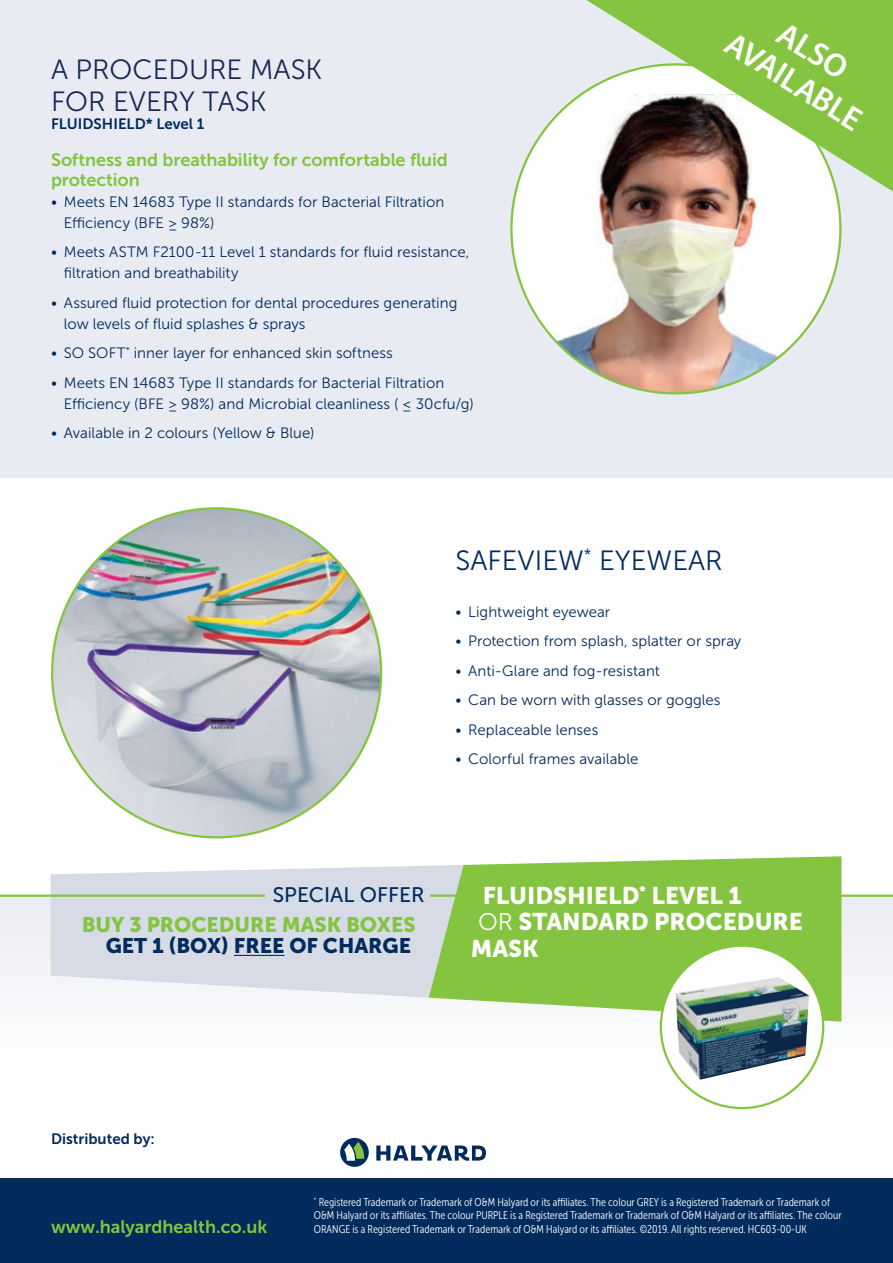
<style>
.page{position:relative;width:893px;height:1263px;background:#fff}
.page>*{position:absolute;margin:0;border:0;box-sizing:border-box;transform-origin:0 0}
.t1{font:600 33px "Myriad Pro";color:#fff}
.t2{font:27.75px/31.5px "Museo Sans 300";color:#172953}
.t3{font:27.75px "Museo Sans 300";color:#002b5c}
.t4{font:24px "Museo Sans 900";color:#fff}
.t5{font:21px "Museo Sans 500";color:#002b5c}
.t6{font:21px "Museo Sans 900";color:#84c440}
.t7{font:21px "Museo Sans 900";color:#002b5c}
.t8{font:18px/20.2px "Museo Sans 700";color:#84c440}
.t9{font:15px/21px "Museo Sans 300";letter-spacing:.005em;color:#002b5c}
.t10{font:15px "Museo Sans 700";color:#002b5c}
.t11{font:11.25px/13.5px "Museo Sans Cond 300";color:#fff}
.s1{font-family:"Museo Sans 300"}
</style>
<div class="page">
<div style="left:0;top:0;width:893px;height:478px;background:#e8ebf2"></div>
<img style="left:527px;top:125px;width:304px;height:268px">
<svg style="left:547px;top:0;width:346px;height:256px"></svg>
<img style="left:52px;top:508px;width:329px;height:329px;border-radius:164px">
<div style="left:0;top:1178px;width:893px;height:85px;background:#002b5c"></div>
<svg style="left:340px;top:1138px;width:29px;height:29px"></svg>
<svg style="left:344px;top:1142px;width:20px;height:19px"></svg>
<svg style="left:376px;top:1145px;width:110px;height:16px"></svg>
<div style="left:0;top:897px;width:893px;height:172px;background:#fafafc"></div>
<svg style="left:51px;top:865px;width:378px;height:133px;background:#dadfe8"></svg>
<svg style="left:429px;top:856px;width:412px;height:166px;background:#93ca5a"></svg>
<div style="left:661px;top:946px;width:162px;height:162px;background:#fff;border-radius:50%"></div>
<hr style="left:0;top:894px;width:893px;height:3px;background:#84c440">
<div style="left:265px;top:883px;width:164px;height:23px;background:#d6dbe6"></div>
<hr style="left:234px;top:955px;width:51px;height:1px;background:#002b5c">
<img style="left:675px;top:977px;width:134px;height:103px">
<h2 class="t2" style="left:51px;top:54px;width:273px">A PROCEDURE MASK<br>FOR EVERY TASK</h2>
<p class="t10" style="left:51px;top:115px;width:155px">FLUIDSHIELD* Level 1</p>
<p class="t8" style="left:51px;top:149px;width:398px">Softness and breathability for comfortable fluid protection</p>
<p class="t9" style="left:64px;top:191px;width:382px;text-indent:-13px">• Meets EN 14683 Type II standards for Bacterial Filtration<br>Efficiency (BFE ≥ 98%)</p>
<p class="t9" style="left:64px;top:242px;width:407px;text-indent:-13px">• Meets ASTM F2100-11 Level 1 standards for fluid resistance, filtration and breathability</p>
<p class="t9" style="left:64px;top:292px;width:395px;text-indent:-13px">• Assured fluid protection for dental procedures generating low levels of fluid splashes &amp; sprays</p>
<p class="t9" style="left:51px;top:343px;width:343px">• SO SOFT<sup>*</sup> inner layer for enhanced skin softness</p>
<p class="t9" style="left:64px;top:372px;width:411px;text-indent:-13px">• Meets EN 14683 Type II standards for Bacterial Filtration<br>Efficiency (BFE ≥ 98%) and Microbial cleanliness ( ≤ 30cfu/g)</p>
<p class="t9" style="left:51px;top:423px;width:265px">• Available in 2 colours (Yellow &amp; Blue)</p>
<h1 class="t1" style="left:790px;top:15px;width:78px;rotate:32deg">ALSO</h1>
<h1 class="t1" style="left:737px;top:25px;width:156px;rotate:32deg">AVAILABLE</h1>
<h2 class="t3" style="left:455px;top:545px;width:269px">SAFEVIEW<sup>*</sup> EYEWEAR</h2>
<p class="t9" style="left:455px;top:601px;width:156px">• Lightweight eyewear</p>
<p class="t9" style="left:455px;top:631px;width:287px">• Protection from splash, splatter or spray</p>
<p class="t9" style="left:455px;top:660px;width:206px">• Anti-Glare and fog-resistant</p>
<p class="t9" style="left:455px;top:690px;width:267px">• Can be worn with glasses or goggles</p>
<p class="t9" style="left:455px;top:719px;width:144px">• Replaceable lenses</p>
<p class="t9" style="left:455px;top:749px;width:185px">• Colorful frames available</p>
<h3 class="t5" style="left:274px;top:879px;width:153px">SPECIAL OFFER</h3>
<h3 class="t6" style="left:82px;top:913px;width:335px">BUY 3 PROCEDURE MASK BOXES</h3>
<h3 class="t7" style="left:106px;top:934px;width:307px">GET 1 (BOX) FREE OF CHARGE</h3>
<h3 class="t5" style="left:273px;top:883px;width:153px">SPECIAL OFFER</h3>
<h3 class="t4" style="left:483px;top:882px;width:261px">FLUIDSHIELD<sup>*</sup> LEVEL 1</h3>
<h3 class="t4" style="left:478px;top:908px;width:326px"><span class="s1">OR</span> STANDARD PROCEDURE</h3>
<h3 class="t4" style="left:471px;top:935px;width:70px">MASK</h3>
<p class="t10" style="left:51px;top:1130px;width:105px">Distributed by:</p>
<p class="t8" style="left:51px;top:1216px;width:218px">www.halyardhealth.co.uk</p>
<p class="t11" style="left:314px;top:1195px;width:529px"><sup>*</sup> Registered Trademark or Trademark of O&amp;M Halyard or its affiliates. The colour GREY is a Registered Trademark or Trademark of<br>O&amp;M Halyard or its affiliates. The colour PURPLE is a Registered Trademark or Trademark of O&amp;M Halyard or its affiliates. The colour<br>ORANGE is a Registered Trademark or Trademark of O&amp;M Halyard or its affiliates. ©2019. All rights reserved. HC603-00-UK</p>
</div>
